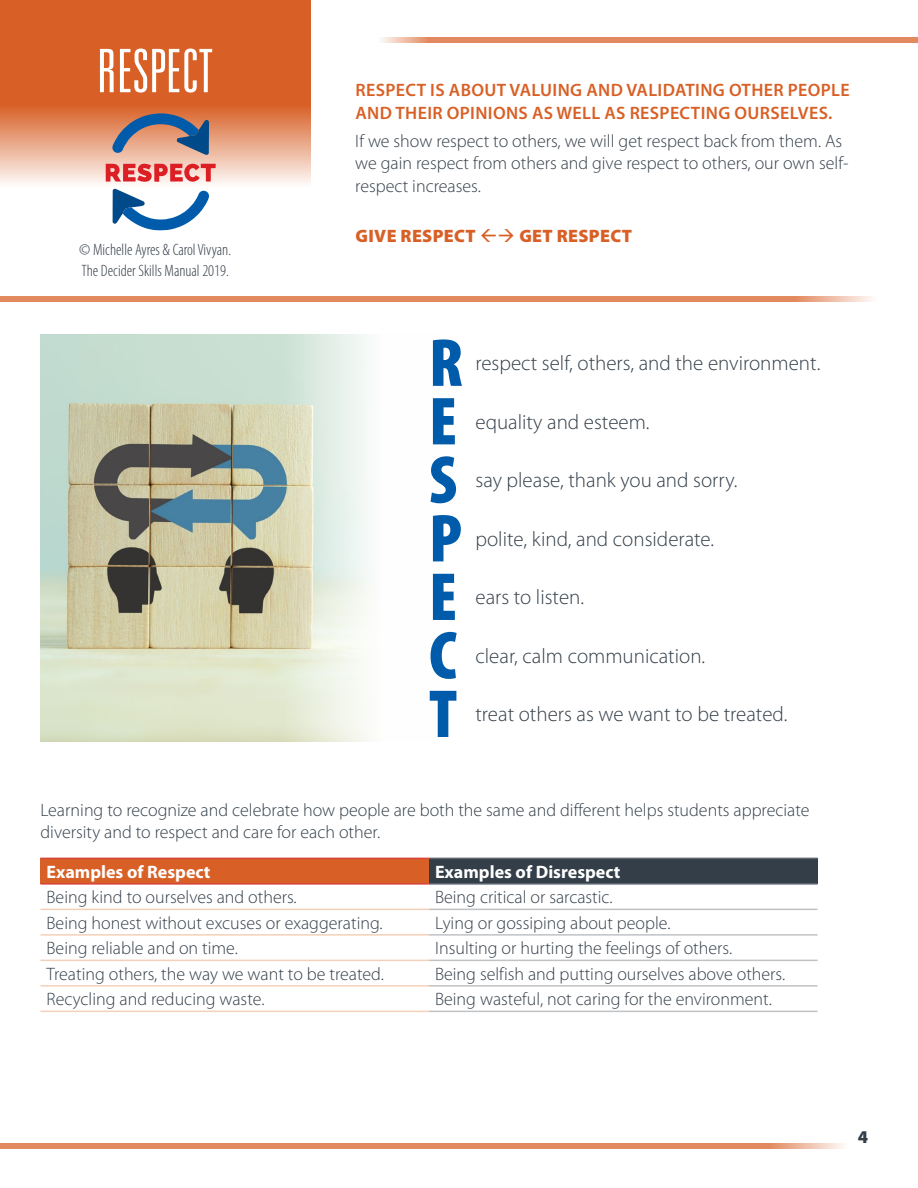
<style>
.page{position:relative;width:918px;height:1188px;background:#fff}
.page>*{position:absolute;margin:0;border:0;box-sizing:border-box;transform-origin:0 0}
.t1{font:900 condensed 68.55px/58.5px "Myriad Pro";color:#005cab;text-align:justify}
.t2{font:300 ultra-condensed 60px "Univers LT Std";color:#fff}
.t3{font:300 21px "Myriad Pro";color:#333e48}
.t4{font:300 18px/22.5px "Myriad Pro";color:#333e48}
.t5{font:600 18px/22.5px "Myriad Pro";letter-spacing:.02em;color:#d86026}
.t6{font:700 18px "Myriad Pro";color:#fff}
.t7{font:900 18px "Myriad Pro";letter-spacing:.02em;color:#d86026}
.t8{font:900 18px "Myriad Pro";color:#333e48}
.t9{font:300 condensed 16.5px/20.9px "Myriad Pro";color:#333e48}
</style>
<div class="page">
<svg style="left:0;top:0;width:310px;height:184px;background:#de7a49"></svg>
<svg style="left:0;top:296px;width:872px;height:6px;background:#e38d65"></svg>
<svg style="left:0;top:1143px;width:843px;height:6px;background:#e38d65"></svg>
<svg style="left:112px;top:113px;width:98px;height:42px;background:#8c7f85"></svg>
<svg style="left:106px;top:164px;width:110px;height:66px"></svg>
<div style="left:40px;top:858px;width:389px;height:26px;background:#d86026"></div>
<div style="left:429px;top:858px;width:389px;height:26px;background:#333e48"></div>
<hr style="left:429px;top:858px;width:389px;height:1px;background:#5f6973">
<hr style="left:40px;top:858px;width:389px;height:1px;background:#d8433a">
<hr style="left:40px;top:883px;width:389px;height:2px;background:#d8433a">
<hr style="left:429px;top:883px;width:389px;height:2px;background:#5f6973">
<hr style="left:40px;top:909px;width:389px;height:1px;background:#f3d0b8">
<hr style="left:40px;top:934px;width:389px;height:2px;background:#f3d0b8">
<hr style="left:40px;top:960px;width:389px;height:1px;background:#f3d0b8">
<hr style="left:40px;top:985px;width:389px;height:2px;background:#f3d0b8">
<hr style="left:40px;top:1011px;width:389px;height:1px;background:#f3d0b8">
<hr style="left:429px;top:909px;width:389px;height:1px;background:#c1c2c6">
<hr style="left:429px;top:934px;width:389px;height:2px;background:#c1c2c6">
<hr style="left:429px;top:960px;width:389px;height:1px;background:#c1c2c6">
<hr style="left:429px;top:985px;width:389px;height:2px;background:#c1c2c6">
<hr style="left:429px;top:1011px;width:389px;height:1px;background:#c1c2c6">
<img style="left:40px;top:334px;width:330px;height:408px">
<svg style="left:381px;top:38px;width:537px;height:5px;background:#e38d65"></svg>
<h2 class="t2" style="left:97px;top:40px;width:118px">RESPECT</h2>
<p class="t9" style="left:79px;top:239px;width:153px">© Michelle Ayres &amp; Carol Vivyan.<br>The Decider Skills Manual 2019.</p>
<p class="t5" style="left:355px;top:78px;width:496px">RESPECT IS ABOUT VALUING AND VALIDATING OTHER PEOPLE<br>AND THEIR OPINIONS AS WELL AS RESPECTING OURSELVES.</p>
<p class="t4" style="left:355px;top:129px;width:495px">If we show respect to others, we will get respect back from them. As we gain respect from others and give respect to others, our own self&shy;respect increases.</p>
<p class="t7" style="left:355px;top:224px;width:278px">GIVE RESPECT → GET RESPECT</p>
<h1 class="t1" style="left:429px;top:332px;width:36px">R E S P E C T</h1>
<p class="t3" style="left:476px;top:351px;width:346px">respect self, others, and the environment.</p>
<p class="t3" style="left:476px;top:409px;width:176px">equality and esteem.</p>
<p class="t3" style="left:476px;top:468px;width:264px">say please, thank you and sorry.</p>
<p class="t3" style="left:476px;top:526px;width:240px">polite, kind, and considerate.</p>
<p class="t3" style="left:476px;top:585px;width:110px">ears to listen.</p>
<p class="t3" style="left:476px;top:643px;width:231px">clear, calm communication.</p>
<p class="t3" style="left:476px;top:702px;width:313px">treat others as we want to be treated.</p>
<p class="t4" style="left:40px;top:798px;width:771px">Learning to recognize and celebrate how people are both the same and different helps students appreciate diversity and to respect and care for each other.</p>
<p class="t6" style="left:46px;top:860px;width:166px">Examples of Respect</p>
<p class="t6" style="left:435px;top:860px;width:187px">Examples of Disrespect</p>
<p class="t4" style="left:46px;top:886px;width:252px">Being kind to ourselves and others.</p>
<p class="t4" style="left:435px;top:886px;width:179px">Being critical or sarcastic.</p>
<p class="t4" style="left:46px;top:911px;width:338px">Being honest without excuses or exaggerating.</p>
<p class="t4" style="left:435px;top:911px;width:237px">Lying or gossiping about people.</p>
<p class="t4" style="left:46px;top:937px;width:193px">Being reliable and on time.</p>
<p class="t4" style="left:435px;top:937px;width:299px">Insulting or hurting the feelings of others.</p>
<p class="t4" style="left:46px;top:962px;width:339px">Treating others, the way we want to be treated.</p>
<p class="t4" style="left:435px;top:962px;width:352px">Being selfish and putting ourselves above others.</p>
<p class="t4" style="left:46px;top:988px;width:219px">Recycling and reducing waste.</p>
<p class="t4" style="left:435px;top:988px;width:338px">Being wasteful, not caring for the environment.</p>
<p class="t8" style="left:858px;top:1125px;width:12px">4</p>
</div>
